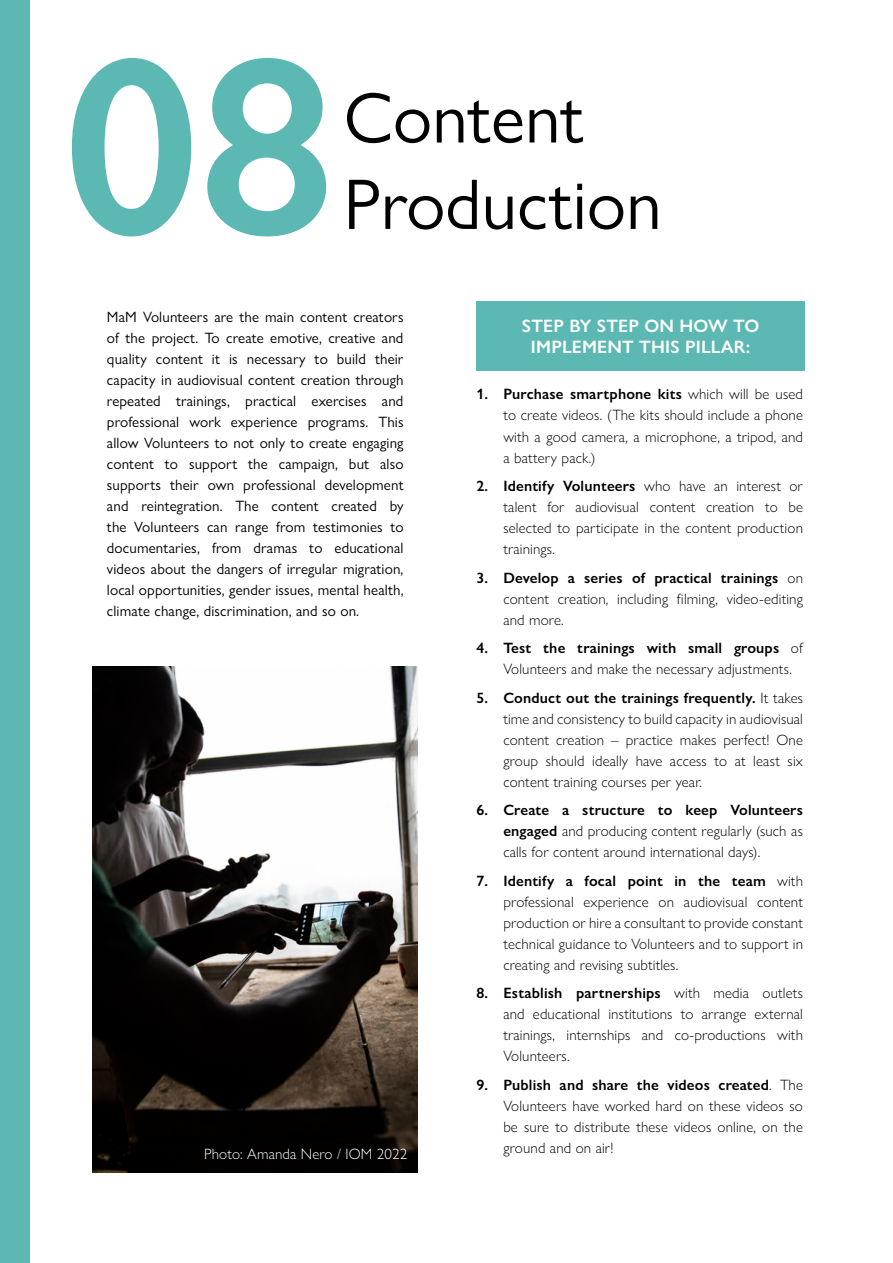
<style>
.page{position:relative;width:893px;height:1263px;background:#fff}
.page>*{position:absolute;margin:0;border:0;box-sizing:border-box;transform-origin:0 0}
.t1{font:600 255px "Gill Sans Nova";color:#5cb8b2}
.t2{font:72px/86.4px "Gill Sans Nova";color:#000}
.t3{font:600 18px/21.6px "Gill Sans Nova";letter-spacing:.01em;color:#fff;text-align:center}
.t4{font:300 15px/21px "Gill Sans Nova";letter-spacing:.01em;color:#000;text-align:justify}
.t5{font:15px/21px "Gill Sans Nova";letter-spacing:.01em;color:#000;text-align:justify}
.t6{font:300 15px "Gill Sans Nova";letter-spacing:.01em;color:#fff}
.s1{font-weight:600}
</style>
<div class="page">
<img style="left:93px;top:667px;width:325px;height:505px">
<div style="left:0;top:0;width:29px;height:1263px;background:#5cb8b2"></div>
<div style="left:476px;top:301px;width:329px;height:69px;background:#5cb8b2"></div>
<h1 class="t1" style="left:64px;top:-10px;width:272px">08</h1>
<h2 class="t2" style="left:344px;top:74px;width:320px">Content<br>Production</h2>
<p class="t5" style="left:107px;top:306px;width:298px">MaM Volunteers are the main content creators of the project. To create emotive, creative and quality content it is necessary to build their capacity in audiovisual content creation through repeated trainings, practical exercises and professional work experience programs. This allow Volunteers to not only to create engaging content to support the campaign, but also supports their own professional development and reintegration. The content created by the Volunteers can range from testimonies to documentaries, from dramas to educational videos about the dangers of irregular migration, local opportunities, gender issues, mental health, climate change, discrimination, and so on.</p>
<p class="t6" style="left:204px;top:1144px;width:205px">Photo: Amanda Nero / IOM 2022</p>
<p class="t3" style="left:522px;top:314px;width:239px">STEP BY STEP ON HOW TO<br>IMPLEMENT THIS PILLAR:</p>
<p class="t4" style="left:503px;top:384px;width:301px;text-indent:-27px"><span class="s1">1. Purchase smartphone kits</span> which will be used to create videos. (The kits should include a phone with a good camera, a microphone, a tripod, and a battery pack.)</p>
<p class="t4" style="left:503px;top:475px;width:301px;text-indent:-27px"><span class="s1">2. Identify Volunteers</span> who have an interest or talent for audiovisual content creation to be selected to participate in the content production trainings.</p>
<p class="t4" style="left:503px;top:567px;width:301px;text-indent:-27px"><span class="s1">3. Develop a series of practical trainings</span> on content creation, including filming, video-editing and more.</p>
<p class="t4" style="left:503px;top:637px;width:301px;text-indent:-27px"><span class="s1">4. Test the trainings with small groups</span> of<br>Volunteers and make the necessary adjustments.</p>
<p class="t4" style="left:503px;top:687px;width:301px;text-indent:-27px"><span class="s1">5. Conduct out the trainings frequently.</span> It takes time and consistency to build capacity in audiovisual content creation – practice makes perfect! One group should ideally have access to at least six content training courses per year.</p>
<p class="t4" style="left:503px;top:799px;width:301px;text-indent:-27px"><span class="s1">6. Create a structure to keep Volunteers engaged</span> and producing content regularly (such as calls for content around international days).</p>
<p class="t4" style="left:503px;top:870px;width:301px;text-indent:-27px"><span class="s1">7. Identify a focal point in the team</span> with professional experience on audiovisual content production or hire a consultant to provide constant technical guidance to Volunteers and to support in creating and revising subtitles.</p>
<p class="t4" style="left:503px;top:982px;width:301px;text-indent:-27px"><span class="s1">8. Establish partnerships</span> with media outlets and educational institutions to arrange external trainings, internships and co-productions with Volunteers.</p>
<p class="t4" style="left:503px;top:1074px;width:301px;text-indent:-27px"><span class="s1">9. Publish and share the videos created</span>. The Volunteers have worked hard on these videos so be sure to distribute these videos online, on the ground and on air!</p>
</div>
